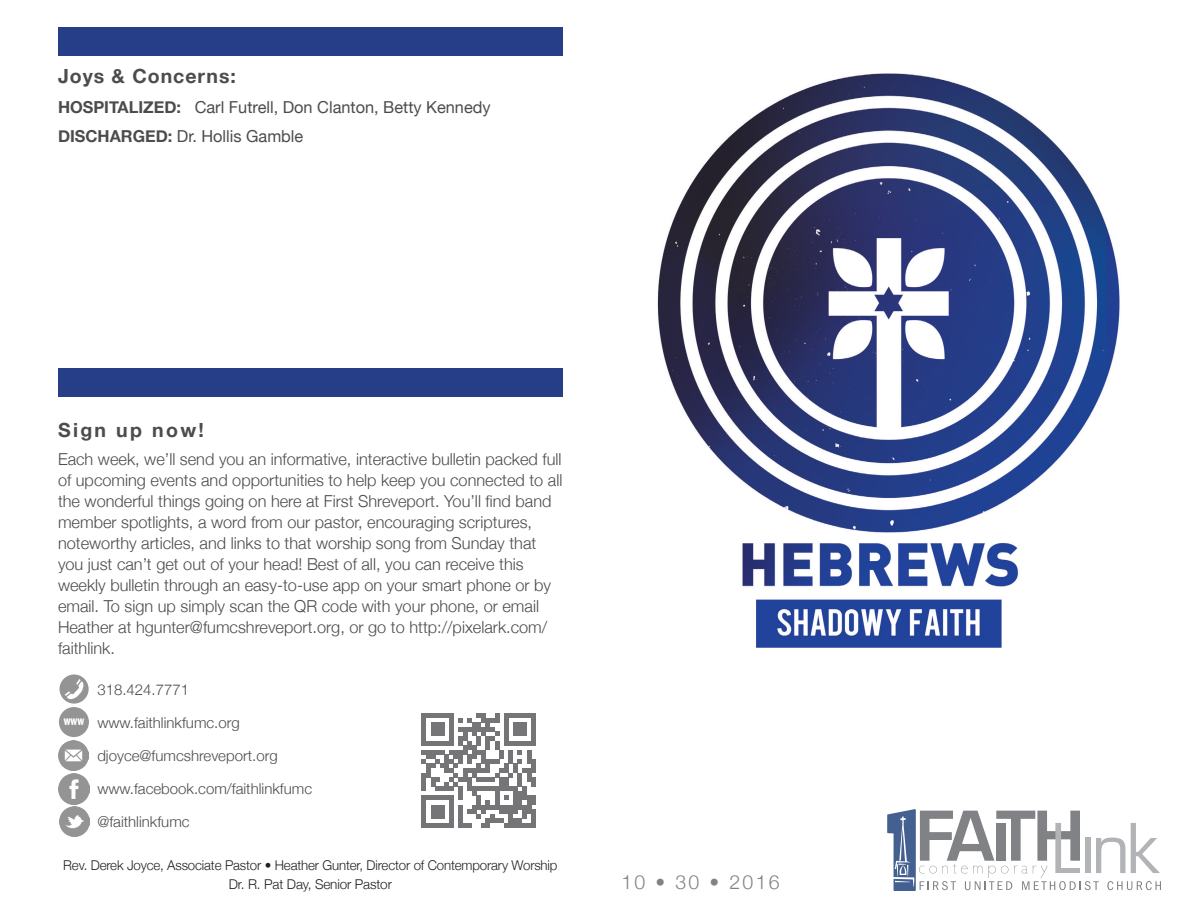
<style>
.page{position:relative;width:1188px;height:918px;background:#fff}
.page>*{position:absolute;margin:0;border:0;box-sizing:border-box;transform-origin:0 0}
.t1{font:700 19.5px "Helvetica Neue";letter-spacing:.05em;color:#4b4c4d}
.t2{font:300 19.5px "Helvetica Neue";letter-spacing:.12em;color:#808285}
.t3{font:700 19.5px "Helvetica Neue";letter-spacing:.12em;color:#4b4c4d}
.t4{font:300 16.5px/21px "Helvetica Neue";color:#4b4c4d}
.t5{font:16.5px/28.7px "Helvetica Neue";color:#4b4c4d}
.t6{font:300 15px "Helvetica Neue";color:#4b4c4d}
.t7{font:300 13.5px/19.5px "Helvetica Neue";letter-spacing:-.01em;color:#231f20;text-align:center}
.t8{font:13.35px "ITC Franklin Gothic Std Dm Cp";color:#fff}
.s1{font-weight:700}
</style>
<div class="page">
<svg style="left:887px;top:809px;width:274px;height:82px"></svg>
<div style="left:58px;top:27px;width:505px;height:28px;background:#253e87"></div>
<div style="left:58px;top:369px;width:505px;height:28px;background:#253e87"></div>
<svg style="left:60px;top:674px;width:29px;height:30px"></svg>
<svg style="left:65px;top:679px;width:20px;height:22px"></svg>
<img style="left:59px;top:774px;width:30px;height:30px">
<div style="left:59px;top:707px;width:30px;height:30px;background:#949494;border-radius:50%"></div>
<img style="left:59px;top:807px;width:30px;height:30px">
<img style="left:59px;top:740px;width:30px;height:30px">
<svg style="left:422px;top:713px;width:114px;height:115px"></svg>
<img style="left:657px;top:73px;width:463px;height:575px">
<p class="t1" style="left:58px;top:60px;width:179px">Joys &amp; Concerns:</p>
<p class="t5" style="left:58px;top:94px;width:434px"><span class="s1">HOSPITALIZED:</span> Carl Futrell, Don Clanton, Betty Kennedy<br><span class="s1">DISCHARGED:</span> Dr. Hollis Gamble</p>
<p class="t3" style="left:58px;top:414px;width:147px">Sign up now!</p>
<p class="t4" style="left:58px;top:448px;width:506px">Each week, we’ll send you an informative, interactive bulletin packed full of upcoming events and opportunities to help keep you connected to all the wonderful things going on here at First Shreveport. You’ll find band member spotlights, a word from our pastor, encouraging scriptures, noteworthy articles, and links to that worship song from Sunday that you just can’t get out of your head! Best of all, you can receive this weekly bulletin through an easy-to-use app on your smart phone or by email. To sign up simply scan the QR code with your phone, or email Heather at hgunter@fumcshreveport.org, or go to http://pixelark.com/ faithlink.</p>
<p class="t8" style="left:64px;top:714px;width:22px">www</p>
<p class="t6" style="left:97px;top:677px;width:93px">318.424.7771</p>
<p class="t6" style="left:97px;top:710px;width:144px">www.faithlinkfumc.org</p>
<p class="t6" style="left:97px;top:743px;width:182px">djoyce@fumcshreveport.org</p>
<p class="t6" style="left:97px;top:776px;width:216px">www.facebook.com/faithlinkfumc</p>
<p class="t6" style="left:97px;top:809px;width:94px">@faithlinkfumc</p>
<p class="t7" style="left:63px;top:855px;width:496px">Rev. Derek Joyce, Associate Pastor • Heather Gunter, Director of Contemporary Worship<br>Dr. R. Pat Day, Senior Pastor</p>
<p class="t2" style="left:621px;top:866px;width:160px">10 • 30 • 2016</p>
</div>
